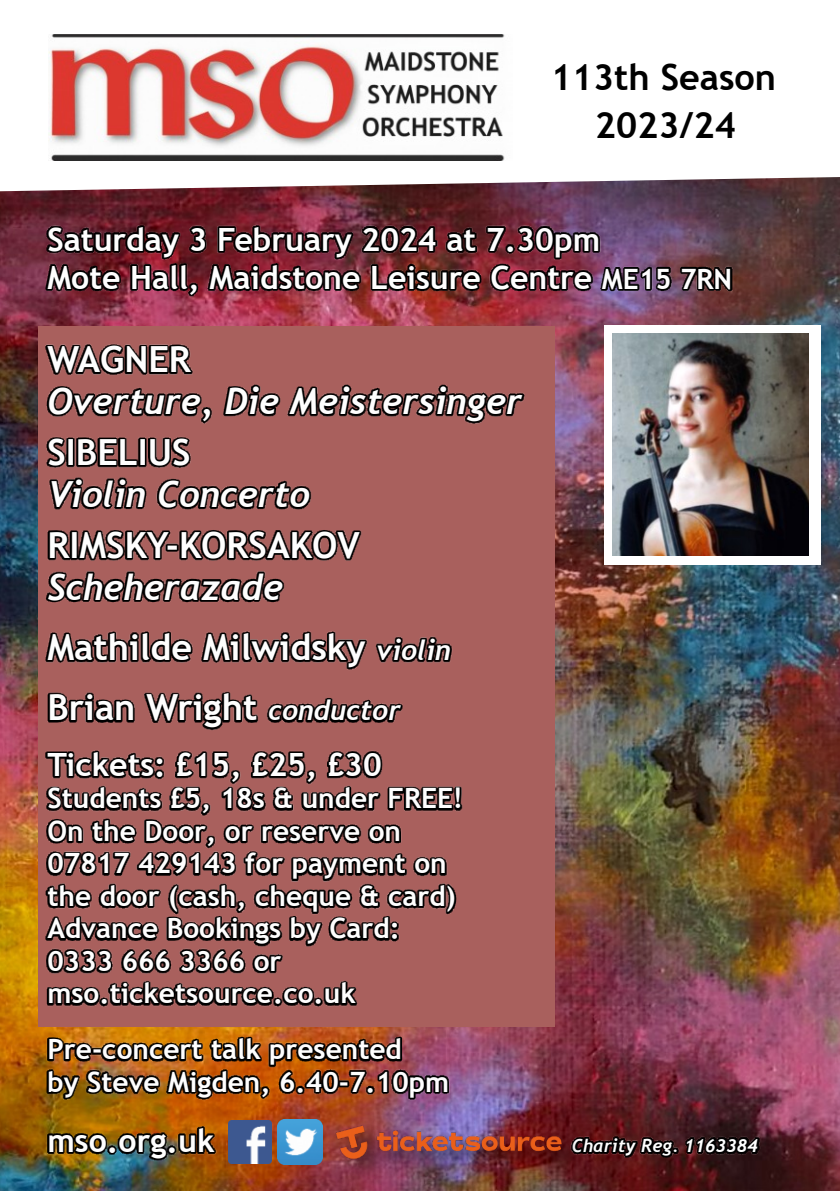
<style>
.page{position:relative;width:840px;height:1191px;background:#fff}
.page>*{position:absolute;margin:0;border:0;box-sizing:border-box;transform-origin:0 0}
.t1{font:700 36px/60.4px "Trebuchet MS";color:#fefefe}
.t2{font:italic 700 36px "Trebuchet";color:#fefefe}
.t3{font:700 36px "Trebuchet MS";color:#000}
.t4{font:700 32px/38px "Trebuchet MS";color:#fefefe}
.t5{font:700 28px/32.4px "Trebuchet MS";color:#fefefe}
.t6{font:italic 700 18px "Trebuchet";color:#fefefe}
.s1{font-size:28px}
.s2{font-family:"Trebuchet";font-style:italic;font-size:28px}
</style>
<div class="page">
<img style="left:0;top:195px;width:839px;height:996px">
<img style="left:46px;top:217px;width:792px;height:974px">
<img style="left:228px;top:1120px;width:43px;height:43px">
<img style="left:277px;top:1119px;width:44px;height:45px">
<img style="left:321px;top:1112px;width:273px;height:78px">
<img style="left:333px;top:1123px;width:231px;height:38px">
<svg style="left:0;top:34px;width:839px;height:161px"></svg>
<div style="left:603px;top:326px;width:217px;height:239px;background:#fff"></div>
<img style="left:49px;top:35px;width:463px;height:126px">
<img style="left:612px;top:333px;width:196px;height:222px">
<p class="t3" style="left:550px;top:64px;width:227px">113th Season</p>
<p class="t3" style="left:594px;top:112px;width:142px">2023/24</p>
<p class="t4" style="left:47px;top:223px;width:686px">Saturday 3 February 2024 at 7.30pm<br>Mote Hall, Maidstone Leisure Centre <span class="s1">ME15 7RN</span></p>
<p class="t1" style="left:47px;top:332px;width:145px">WAGNER</p>
<p class="t2" style="left:47px;top:387px;width:476px">Overture, Die Meistersinger</p>
<p class="t1" style="left:47px;top:425px;width:144px">SIBELIUS</p>
<p class="t2" style="left:47px;top:480px;width:264px">Violin Concerto</p>
<p class="t1" style="left:47px;top:518px;width:314px">RIMSKY-KORSAKOV</p>
<p class="t2" style="left:47px;top:573px;width:237px">Scheherazade</p>
<p class="t1" style="left:47px;top:620px;width:405px">Mathilde Milwidsky <span class="s2">violin<br></span>Brian Wright <span class="s2">conductor</span></p>
<p class="t4" style="left:47px;top:748px;width:335px">Tickets: £15, £25, £30</p>
<p class="t5" style="left:47px;top:784px;width:417px">Students £5, 18s &amp; under FREE!<br>On the Door, or reserve on<br>07817 429143 for payment on the door (cash, cheque &amp; card)<br>Advance Bookings by Card:<br>0333 666 3366 or mso.ticketsource.co.uk</p>
<p class="t5" style="left:47px;top:1035px;width:403px">Pre-concert talk presented<br>by Steve Migden, 6.40-7.10pm</p>
<p class="t4" style="left:47px;top:1124px;width:169px">mso.org.uk</p>
<p class="t6" style="left:571px;top:1138px;width:187px">Charity Reg. 1163384</p>
</div>
